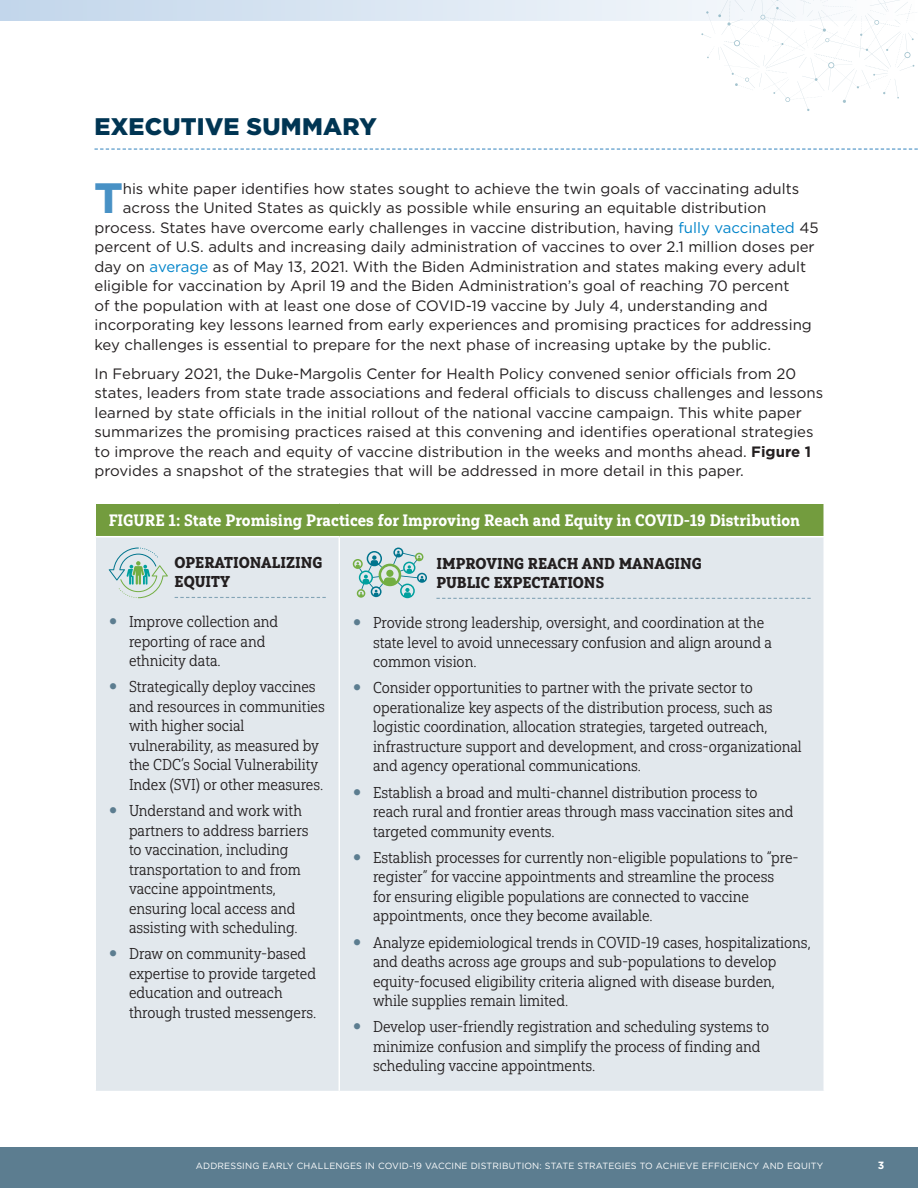
<style>
.page{position:relative;width:918px;height:1188px;background:#fff}
.page>*{position:absolute;margin:0;border:0;box-sizing:border-box;transform-origin:0 0}
.BODY_-_1st_Para{font:700 43.65px "Campton";color:#4891c5}
.SUBHEAD_Large{font:900 24px "Gotham";letter-spacing:.01em;color:#003553}
.t1{font:16.5px "Yorkten Slab Con Ex B";color:#fff}
.List_Paragraph{font:15.75px/19.5px "Yorkten Slab Con Boo";color:#231f20}
.CHART_SUBHEAD_1{font:15.75px/19.5px "Yorkten Slab Con Bla";color:#231f20}
.BODY_-_1st_Para-2{font:15px "Gotham";color:#231f20}
.BODY_1_-_new{font:15px/19.5px "Gotham";color:#231f20}
.t2{font:700 10.5px "Gotham";color:#fff}
.t3{font:9px "Gotham";letter-spacing:.02em;color:#fff}
.s1{color:#0084ca}
.s2{font-weight:700}
</style>
<div class="page">
<div style="left:0;top:1148px;width:918px;height:40px;background:#5c7d90"></div>
<svg style="left:94px;top:148px;width:824px;height:2px"></svg>
<div style="left:95px;top:503px;width:729px;height:34px;background:#739c3e"></div>
<div style="left:96px;top:537px;width:728px;height:554px;background:#e2e8ed"></div>
<hr style="left:95px;top:502px;width:244px;height:2px;background:#fff">
<hr style="left:95px;top:504px;width:1px;height:32px;background:#fff">
<hr style="left:339px;top:502px;width:486px;height:2px;background:#fff">
<hr style="left:95px;top:536px;width:244px;height:1px;background:#fff">
<hr style="left:339px;top:536px;width:486px;height:1px;background:#fff">
<hr style="left:339px;top:537px;width:1px;height:554px;background:#fff">
<svg style="left:175px;top:597px;width:151px;height:1px"></svg>
<svg style="left:109px;top:548px;width:59px;height:50px;background:#c2dad5"></svg>
<svg style="left:436px;top:598px;width:375px;height:1px"></svg>
<svg style="left:353px;top:548px;width:74px;height:50px;background:#b0d1cb"></svg>
<svg style="left:0;top:0;width:701px;height:20px;background:#d9e5f2"></svg>
<svg style="left:701px;top:0;width:216px;height:111px"></svg>
<svg style="left:110px;top:618px;width:6px;height:7px"></svg>
<svg style="left:110px;top:684px;width:6px;height:6px"></svg>
<svg style="left:110px;top:807px;width:6px;height:7px"></svg>
<svg style="left:110px;top:951px;width:6px;height:6px"></svg>
<svg style="left:354px;top:619px;width:6px;height:6px"></svg>
<svg style="left:354px;top:684px;width:6px;height:7px"></svg>
<svg style="left:354px;top:789px;width:6px;height:6px"></svg>
<svg style="left:354px;top:854px;width:6px;height:6px"></svg>
<svg style="left:354px;top:939px;width:6px;height:6px"></svg>
<svg style="left:354px;top:1023px;width:6px;height:7px"></svg>
<p class="SUBHEAD_Large" style="left:94px;top:113px;width:284px">EXECUTIVE SUMMARY</p>
<p class="BODY_-_1st_Para" style="left:94px;top:170px;width:30px">T</p>
<p class="BODY_-_1st_Para-2" style="left:123px;top:179px;width:678px">his white paper identifies how states sought to achieve the twin goals of vaccinating adults</p>
<p class="BODY_-_1st_Para-2" style="left:123px;top:198px;width:645px">across the United States as quickly as possible while ensuring an equitable distribution</p>
<p class="BODY_-_1st_Para-2" style="left:94px;top:218px;width:726px">process. States have overcome early challenges in vaccine distribution, having <span class="s1">fully vaccinated</span> 45</p>
<p class="BODY_-_1st_Para-2" style="left:94px;top:237px;width:722px">percent of U.S. adults and increasing daily administration of vaccines to over 2.1 million doses per</p>
<p class="BODY_-_1st_Para-2" style="left:94px;top:257px;width:713px">day on <span class="s1">average</span> as of May 13, 2021. With the Biden Administration and states making every adult</p>
<p class="BODY_-_1st_Para-2" style="left:94px;top:276px;width:696px">eligible for vaccination by April 19 and the Biden Administration’s goal of reaching 70 percent</p>
<p class="BODY_-_1st_Para-2" style="left:94px;top:296px;width:675px">of the population with at least one dose of COVID-19 vaccine by July 4, understanding and</p>
<p class="BODY_-_1st_Para-2" style="left:94px;top:315px;width:719px">incorporating key lessons learned from early experiences and promising practices for addressing</p>
<p class="BODY_-_1st_Para-2" style="left:94px;top:335px;width:678px">key challenges is essential to prepare for the next phase of increasing uptake by the public.</p>
<p class="BODY_1_-_new" style="left:94px;top:363px;width:730px">In February 2021, the Duke-Margolis Center for Health Policy convened senior officials from 20 states, leaders from state trade associations and federal officials to discuss challenges and lessons learned by state officials in the initial rollout of the national vaccine campaign. This white paper summarizes the promising practices raised at this convening and identifies operational strategies to improve the reach and equity of vaccine distribution in the weeks and months ahead. <span class="s2">Figure 1 </span>provides a snapshot of the strategies that will be addressed in more detail in this paper.</p>
<p class="t1" style="left:109px;top:510px;width:693px">FIGURE 1: State Promising Practices for Improving Reach and Equity in COVID-19 Distribution</p>
<p class="CHART_SUBHEAD_1" style="left:175px;top:553px;width:149px">OPERATIONALIZING<br>EQUITY</p>
<p class="List_Paragraph" style="left:129px;top:612px;width:151px">Improve collection and reporting of race and ethnicity data.</p>
<p class="List_Paragraph" style="left:129px;top:677px;width:197px">Strategically deploy vaccines and resources in communities with higher social vulnerability, as measured by the CDC’s Social Vulnerability<br>Index (SVI) or other measures.</p>
<p class="List_Paragraph" style="left:129px;top:801px;width:181px">Understand and work with partners to address barriers to vaccination, including transportation to and from vaccine appointments, ensuring local access and assisting with scheduling.</p>
<p class="List_Paragraph" style="left:129px;top:944px;width:189px">Draw on community-based expertise to provide targeted education and outreach through trusted messengers.</p>
<p class="CHART_SUBHEAD_1" style="left:436px;top:553px;width:267px">IMPROVING REACH AND MANAGING<br>PUBLIC EXPECTATIONS</p>
<p class="List_Paragraph" style="left:373px;top:613px;width:400px">Provide strong leadership, oversight, and coordination at the state level to avoid unnecessary confusion and align around a common vision.</p>
<p class="List_Paragraph" style="left:373px;top:678px;width:430px">Consider opportunities to partner with the private sector to operationalize key aspects of the distribution process, such as logistic coordination, allocation strategies, targeted outreach, infrastructure support and development, and cross-organizational and agency operational communications.</p>
<p class="List_Paragraph" style="left:373px;top:782px;width:422px">Establish a broad and multi-channel distribution process to reach rural and frontier areas through mass vaccination sites and targeted community events.</p>
<p class="List_Paragraph" style="left:373px;top:848px;width:427px">Establish processes for currently non-eligible populations to “pre&shy;register” for vaccine appointments and streamline the process<br>for ensuring eligible populations are connected to vaccine appointments, once they become available.</p>
<p class="List_Paragraph" style="left:373px;top:932px;width:439px">Analyze epidemiological trends in COVID-19 cases, hospitalizations, and deaths across age groups and sub-populations to develop equity-focused eligibility criteria aligned with disease burden, while supplies remain limited.</p>
<p class="List_Paragraph" style="left:373px;top:1017px;width:398px">Develop user-friendly registration and scheduling systems to minimize confusion and simplify the process of finding and scheduling vaccine appointments.</p>
<p class="t3" style="left:196px;top:1160px;width:629px">ADDRESSING EARLY CHALLENGES IN COVID-19 VACCINE DISTRIBUTION: STATE STRATEGIES TO ACHIEVE EFFICIENCY AND EQUITY</p>
<p class="t2" style="left:878px;top:1159px;width:8px">3</p>
</div>
